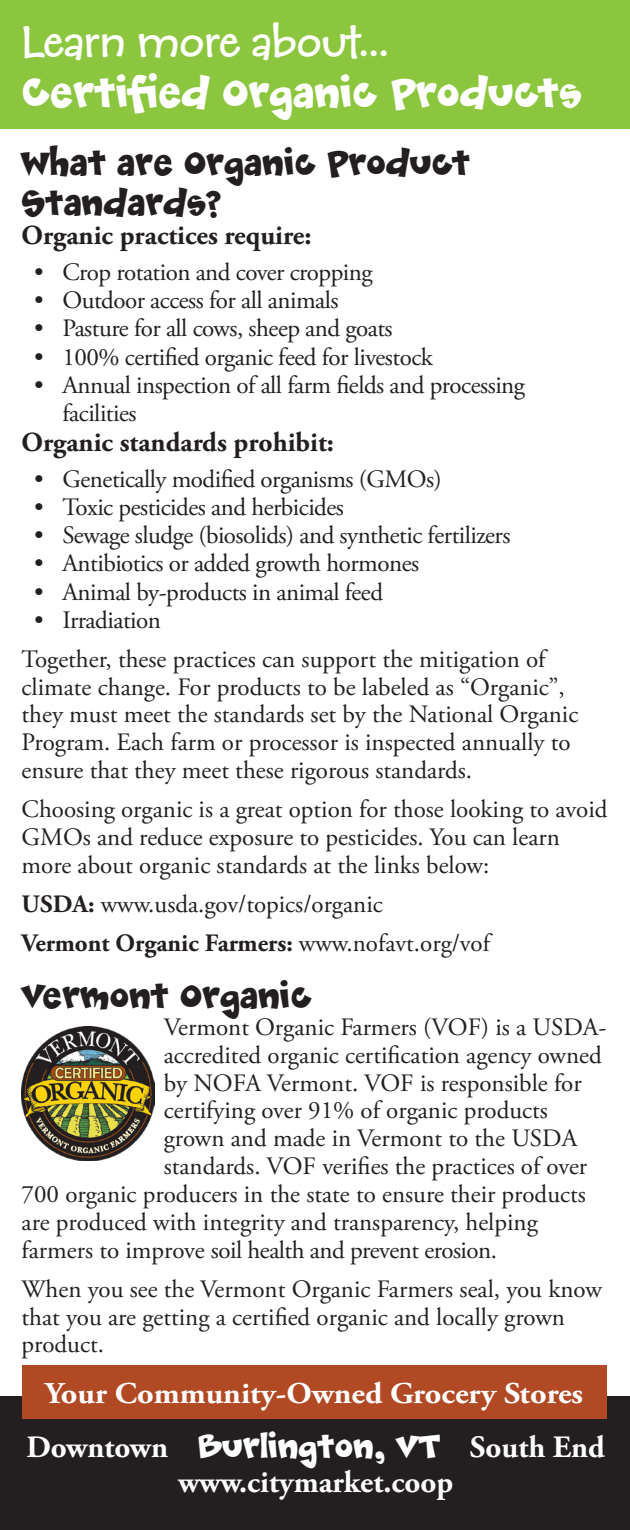
<style>
.page{position:relative;width:630px;height:1530px;background:#fff}
.page>*{position:absolute;margin:0;border:0;box-sizing:border-box;transform-origin:0 0}
.t1{font:50px "ORP";color:#fff}
.t2{font:50px "Winooski";color:#fff}
.t3{font:42.5px/40px "ORP";color:#231f20}
.t4{font:700 31px/35.5px "Adobe Garamond Pro";color:#fff;text-align:center}
.t5{font:700 30.25px "Adobe Garamond Pro";color:#fff;scale:1.07 1}
.t6{font:700 27.5px "Adobe Garamond Pro";color:#231f20}
.t7{font:25px/27.8px "Adobe Garamond Pro";color:#231f20}
.t8{font:25px/28px "Adobe Garamond Pro";letter-spacing:-.02em;color:#231f20}
.s1{font-weight:700}
.s2{font-family:"ORP";font-weight:400;font-size:40.25px}
</style>
<div class="page">
<div style="left:0;top:0;width:630px;height:128px;background:#8bc63e"></div>
<div style="left:0;top:1397px;width:630px;height:133px;background:#231f20"></div>
<div style="left:22px;top:1366px;width:584px;height:53px;background:#b14925"></div>
<img style="left:21px;top:1027px;width:134px;height:133px">
<h1 class="t2" style="left:22px;top:11px;width:369px">Learn more about...</h1>
<h1 class="t1" style="left:22px;top:67px;width:562px">Certified Organic Products</h1>
<h2 class="t3" style="left:22px;top:144px;width:450px">What are Organic Product<br>Standards?</h2>
<p class="t6" style="left:22px;top:219px;width:291px">Organic practices require:</p>
<p class="t8" style="left:34px;top:259px;width:340px">• Crop rotation and cover cropping</p>
<p class="t8" style="left:34px;top:287px;width:306px">• Outdoor access for all animals</p>
<p class="t8" style="left:34px;top:315px;width:360px">• Pasture for all cows, sheep and goats</p>
<p class="t8" style="left:34px;top:344px;width:400px">• 100% certified organic feed for livestock</p>
<p class="t8" style="left:63px;top:372px;width:464px;text-indent:-28px">• Annual inspection of all farm fields and processing facilities</p>
<p class="t6" style="left:22px;top:426px;width:314px">Organic standards prohibit:</p>
<p class="t8" style="left:34px;top:466px;width:409px">• Genetically modified organisms (GMOs)</p>
<p class="t8" style="left:34px;top:494px;width:311px">• Toxic pesticides and herbicides</p>
<p class="t8" style="left:34px;top:522px;width:478px">• Sewage sludge (biosolids) and synthetic fertilizers</p>
<p class="t8" style="left:34px;top:550px;width:386px">• Antibiotics or added growth hormones</p>
<p class="t8" style="left:34px;top:579px;width:350px">• Animal by-products in animal feed</p>
<p class="t7" style="left:22px;top:601px;width:525px;line-height:39px;text-indent:13px">• Irradiation<br>Together, these practices can support the mitigation of</p>
<p class="t7" style="left:22px;top:674px;width:558px">climate change. For products to be labeled as “Organic”, they must meet the standards set by the National Organic Program. Each farm or processor is inspected annually to ensure that they meet these rigorous standards.</p>
<p class="t7" style="left:22px;top:796px;width:587px">Choosing organic is a great option for those looking to avoid<br>GMOs and reduce exposure to pesticides. You can learn more about organic standards at the links below:</p>
<p class="t7" style="left:22px;top:885px;width:470px;line-height:39px"><span class="s1">USDA:</span> www.usda.gov/topics/organic<br><span class="s1">Vermont Organic Farmers:</span> www.nofavt.org/vof</p>
<h2 class="t3" style="left:22px;top:977px;width:292px">Vermont Organic</h2>
<p class="t7" style="left:164px;top:1014px;width:444px">Vermont Organic Farmers (VOF) is a USDA-</p>
<p class="t7" style="left:164px;top:1042px;width:440px">accredited organic certification agency owned</p>
<p class="t7" style="left:164px;top:1070px;width:419px">by NOFA Vermont. VOF is responsible for</p>
<p class="t7" style="left:164px;top:1097px;width:386px">certifying over 91% of organic products</p>
<p class="t7" style="left:164px;top:1125px;width:415px">grown and made in Vermont to the USDA</p>
<p class="t7" style="left:164px;top:1153px;width:425px">standards. VOF verifies the practices of over</p>
<p class="t7" style="left:22px;top:1181px;width:566px">700 organic producers in the state to ensure their products</p>
<p class="t7" style="left:22px;top:1209px;width:518px">are produced with integrity and transparency, helping</p>
<p class="t8" style="left:22px;top:1237px;width:477px">farmers to improve soil health and prevent erosion.</p>
<p class="t7" style="left:22px;top:1276px;width:582px">When you see the Vermont Organic Farmers seal, you know that you are getting a certified organic and locally grown product.</p>
<p class="t5" style="left:45px;top:1376px;width:504px">Your Community-Owned Grocery Stores</p>
<p class="t4" style="left:26px;top:1430px;width:580px">Downtown <span class="s2">Burlington, VT</span> South End www.citymarket.coop</p>
</div>
